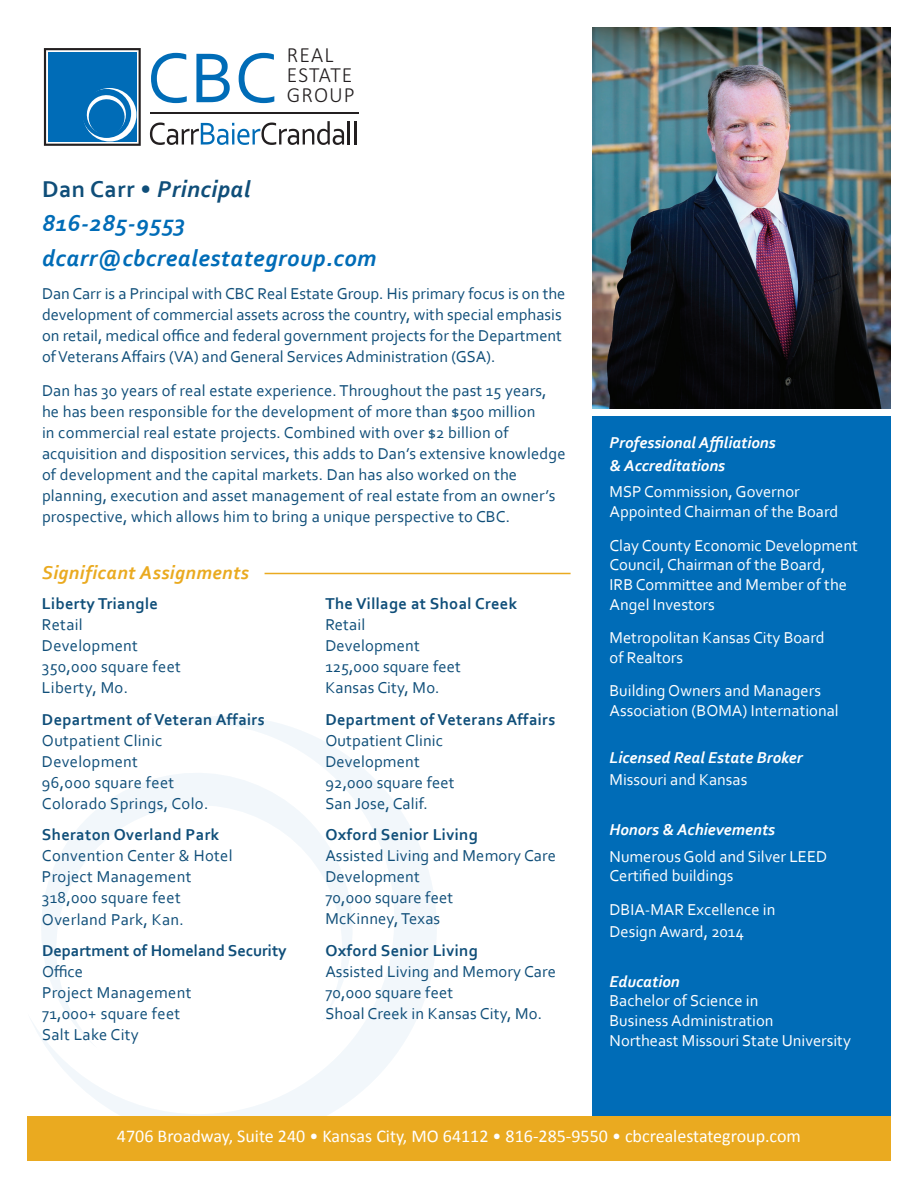
<style>
.page{position:relative;width:918px;height:1188px;background:#fff}
.page>*{position:absolute;margin:0;border:0;box-sizing:border-box;transform-origin:0 0}
.t1{font:74.1px "Corbel";color:#006cb7}
.t2{font:italic 700 24px/34.5px "Corbel";letter-spacing:.02em;color:#006cb7}
.t3{font:300 21.6px/20.2px "Calibri";letter-spacing:.05em;color:#231f20}
.t4{font:italic 700 19.5px "Corbel";letter-spacing:.02em;color:#eaaa20}
.t5{font:18px "Calibri";color:#fff}
.t6{font:16.5px/21px "Corbel";letter-spacing:.01em;color:#0f4e79}
.t7{font:16.5px/19.8px "Corbel";color:#fff}
.t8{font:700 16.5px "Corbel";letter-spacing:.02em;color:#0f4e79}
.t9{font:italic 700 16.5px/22.5px "Corbel";color:#fff}
.t10{font:700 16.5px "Corbel";color:#0f4e79}
.s1{font-style:normal;color:#0f4e79}
.s2{color:#0f4e79}
</style>
<div class="page">
<img style="left:592px;top:27px;width:299px;height:382px">
<svg style="left:27px;top:716px;width:410px;height:401px"></svg>
<svg style="left:40px;top:771px;width:314px;height:278px"></svg>
<div style="left:592px;top:416px;width:299px;height:701px;background:#006cb7"></div>
<div style="left:27px;top:1117px;width:864px;height:44px;background:#eaaa20"></div>
<svg style="left:150px;top:121px;width:194px;height:24px"></svg>
<hr style="left:348px;top:121px;width:2px;height:24px;background:#231f20">
<hr style="left:354px;top:121px;width:2px;height:24px;background:#231f20">
<hr style="left:150px;top:112px;width:209px;height:1px;background:#231f20">
<svg style="left:44px;top:48px;width:97px;height:98px;background:#2579b3"></svg>
<hr style="left:265px;top:573px;width:306px;height:1px;background:#eaaa20">
<h1 class="t1" style="left:147px;top:32px;width:133px">CBC</h1>
<h3 class="t3" style="left:287px;top:44px;width:69px">REAL<br>ESTATE<br>GROUP</h3>
<h2 class="t2" style="left:42px;top:171px;width:336px"><span class="s1">Dan Carr •</span> <span class="s2">Principal<br></span>816-285-9553 dcarr@cbcrealestategroup.com</h2>
<p class="t6" style="left:42px;top:283px;width:525px">Dan Carr is a Principal with CBC Real Estate Group. His primary focus is on the development of commercial assets across the country, with special emphasis on retail, medical office and federal government projects for the Department of Veterans Affairs (VA) and General Services Administration (GSA).</p>
<p class="t6" style="left:42px;top:380px;width:525px">Dan has 30 years of real estate experience. Throughout the past 15 years, he has been responsible for the development of more than $500 million<br>in commercial real estate projects. Combined with over $2 billion of acquisition and disposition services, this adds to Dan’s extensive knowledge of development and the capital markets. Dan has also worked on the planning, execution and asset management of real estate from an owner’s prospective, which allows him to bring a unique perspective to CBC.</p>
<p class="t4" style="left:42px;top:560px;width:208px">Significant Assignments</p>
<p class="t8" style="left:42px;top:594px;width:117px">Liberty Triangle</p>
<p class="t6" style="left:42px;top:614px;width:140px">Retail<br>Development<br>350,000 square feet<br>Liberty, Mo.</p>
<p class="t8" style="left:42px;top:709px;width:224px">Department of Veteran Affairs</p>
<p class="t6" style="left:42px;top:729px;width:168px">Outpatient Clinic<br>Development<br>96,000 square feet<br>Colorado Springs, Colo.</p>
<p class="t8" style="left:42px;top:825px;width:179px">Sheraton Overland Park</p>
<p class="t6" style="left:42px;top:845px;width:192px">Convention Center &amp; Hotel<br>Project Management<br>318,000 square feet<br>Overland Park, Kan.</p>
<p class="t10" style="left:42px;top:940px;width:246px">Department of Homeland Security</p>
<p class="t6" style="left:42px;top:961px;width:151px">Office<br>Project Management<br>71,000+ square feet<br>Salt Lake City</p>
<p class="t8" style="left:325px;top:593px;width:193px">The Village at Shoal Creek</p>
<p class="t6" style="left:325px;top:614px;width:137px">Retail<br>Development<br>125,000 square feet<br>Kansas City, Mo.</p>
<p class="t8" style="left:325px;top:709px;width:232px">Department of Veterans Affairs</p>
<p class="t6" style="left:325px;top:729px;width:131px">Outpatient Clinic<br>Development<br>92,000 square feet<br>San Jose, Calif.</p>
<p class="t8" style="left:325px;top:825px;width:154px">Oxford Senior Living</p>
<p class="t6" style="left:325px;top:845px;width:232px">Assisted Living and Memory Care<br>Development<br>70,000 square feet<br>McKinney, Texas</p>
<p class="t8" style="left:325px;top:940px;width:154px">Oxford Senior Living</p>
<p class="t6" style="left:325px;top:961px;width:232px">Assisted Living and Memory Care<br>70,000 square feet<br>Shoal Creek in Kansas City, Mo.</p>
<p class="t9" style="left:610px;top:431px;width:168px">Professional Affiliations &amp; Accreditations</p>
<p class="t7" style="left:610px;top:482px;width:230px">MSP Commission, Governor<br>Appointed Chairman of the Board</p>
<p class="t7" style="left:610px;top:535px;width:250px">Clay County Economic Development<br>Council, Chairman of the Board,<br>IRB Committee and Member of the<br>Angel Investors</p>
<p class="t7" style="left:610px;top:627px;width:217px">Metropolitan Kansas City Board of Realtors</p>
<p class="t7" style="left:610px;top:681px;width:231px">Building Owners and Managers<br>Association (BOMA) International</p>
<p class="t9" style="left:610px;top:746px;width:195px">Licensed Real Estate Broker</p>
<p class="t7" style="left:610px;top:770px;width:139px">Missouri and Kansas</p>
<p class="t9" style="left:610px;top:818px;width:167px">Honors &amp; Achievements</p>
<p class="t7" style="left:610px;top:846px;width:219px">Numerous Gold and Silver LEED<br>Certified buildings</p>
<p class="t7" style="left:610px;top:897px;width:167px;line-height:22.5px">DBIA-MAR Excellence in<br>Design Award, 2014</p>
<p class="t9" style="left:610px;top:969px;width:72px">Education</p>
<p class="t7" style="left:610px;top:991px;width:243px">Bachelor of Science in<br>Business Administration<br>Northeast Missouri State University</p>
<p class="t5" style="left:117px;top:1125px;width:686px">4706 Broadway, Suite 240 • Kansas City, MO 64112 • 816-285-9550 • cbcrealestategroup.com</p>
</div>
